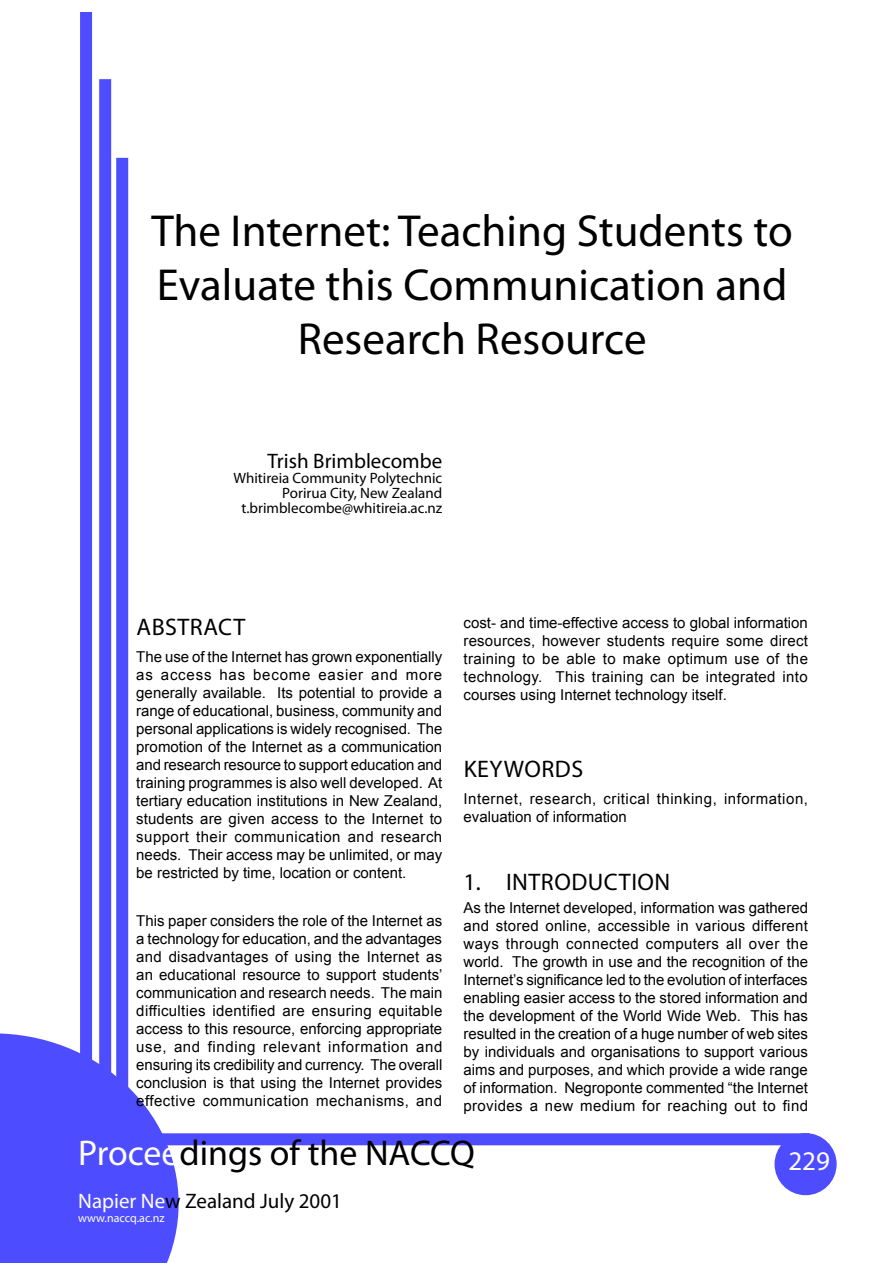
<style>
.page{position:relative;width:893px;height:1263px;background:#fff}
.page>*{position:absolute;margin:0;border:0;box-sizing:border-box;transform-origin:0 0}
.t1{font:45px/54px "Paris NO";color:#000;text-align:center}
.t2{font:35.85px "Bernie BO";color:#000}
.t3{font:27px "Bernie BO";color:#fff}
.t4{font:24px "Paris NO";letter-spacing:.02em;color:#000}
.t5{font:21px "Bernie BO";color:#000}
.t6{font:15px/18px "Arial";color:#000;text-align:justify}
.t7{font:15px/15px "Bernie BO";color:#000;text-align:right}
.t8{font:15px/18px "Arial";letter-spacing:.035em;color:#000}
.t9{font:12px "Bernie BO";color:#fff}
.s1{color:#fff}
</style>
<div class="page">
<svg style="left:0;top:1033px;width:179px;height:230px"></svg>
<div style="left:776px;top:1134px;width:59px;height:60px;background:#4d4dff;border-radius:50%"></div>
<div style="left:774px;top:1133px;width:63px;height:62px;border:3px solid #4d4dff;border-radius:50%"></div>
<div style="left:106px;top:1133px;width:703px;height:12px;background:#4d4dff"></div>
<div style="left:116px;top:158px;width:12px;height:988px;background:#4d4dff"></div>
<div style="left:99px;top:79px;width:12px;height:1065px;background:#4d4dff"></div>
<div style="left:80px;top:12px;width:12px;height:1137px;background:#4d4dff"></div>
<h1 class="t1" style="left:151px;top:204px;width:643px">The Internet: Teaching Students to<br>Evaluate this Communication and<br>Research Resource</h1>
<h3 class="t5" style="left:267px;top:448px;width:176px">Trish Brimblecombe</h3>
<p class="t7" style="left:233px;top:470px;width:210px">Whitireia Community Polytechnic<br>Porirua City, New Zealand t.brimblecombe@whitireia.ac.nz</p>
<h3 class="t4" style="left:137px;top:612px;width:110px">ABSTRACT</h3>
<p class="t6" style="left:136px;top:647px;width:308px">The use of the Internet has grown exponentially as access has become easier and more generally available. Its potential to provide a range of educational, business, community and personal applications is widely recognised. The promotion of the Internet as a communication and research resource to support education and training programmes is also well developed. At tertiary education institutions in New Zealand, students are given access to the Internet to support their communication and research needs. Their access may be unlimited, or may be restricted by time, location or content.</p>
<p class="t6" style="left:136px;top:912px;width:308px">This paper considers the role of the Internet as a technology for education, and the advantages and disadvantages of using the Internet as an educational resource to support students’ communication and research needs. The main difficulties identified are ensuring equitable access to this resource, enforcing appropriate use, and finding relevant information and ensuring its credibility and currency. The overall conclusion is that using the Internet provides effective communication mechanisms, and</p>
<p class="t6" style="left:463px;top:613px;width:346px">cost- and time-effective access to global information resources, however students require some direct training to be able to make optimum use of the technology. This training can be integrated into courses using Internet technology itself.</p>
<h3 class="t4" style="left:464px;top:754px;width:121px">KEYWORDS</h3>
<p class="t8" style="left:463px;top:790px;width:346px">Internet, research, critical thinking, information, evaluation of information</p>
<h3 class="t4" style="left:463px;top:867px;width:208px">1. INTRODUCTION</h3>
<p class="t6" style="left:463px;top:898px;width:346px">As the Internet developed, information was gathered and stored online, accessible in various different ways through connected computers all over the world. The growth in use and the recognition of the Internet’s significance led to the evolution of interfaces enabling easier access to the stored information and the development of the World Wide Web. This has resulted in the creation of a huge number of web sites by individuals and organisations to support various aims and purposes, and which provide a wide range of information. Negroponte commented “the Internet provides a new medium for reaching out to find</p>
<h2 class="t2" style="left:78px;top:1130px;width:398px"><span class="s1">Procee</span>dings of the NACCQ</h2>
<h3 class="t5" style="left:78px;top:1188px;width:265px"><span class="s1">Napier Ne</span>w Zealand July 2001</h3>
<p class="t9" style="left:78px;top:1211px;width:88px">www.naccq.ac.nz</p>
<h3 class="t3" style="left:788px;top:1144px;width:43px">229</h3>
</div>
